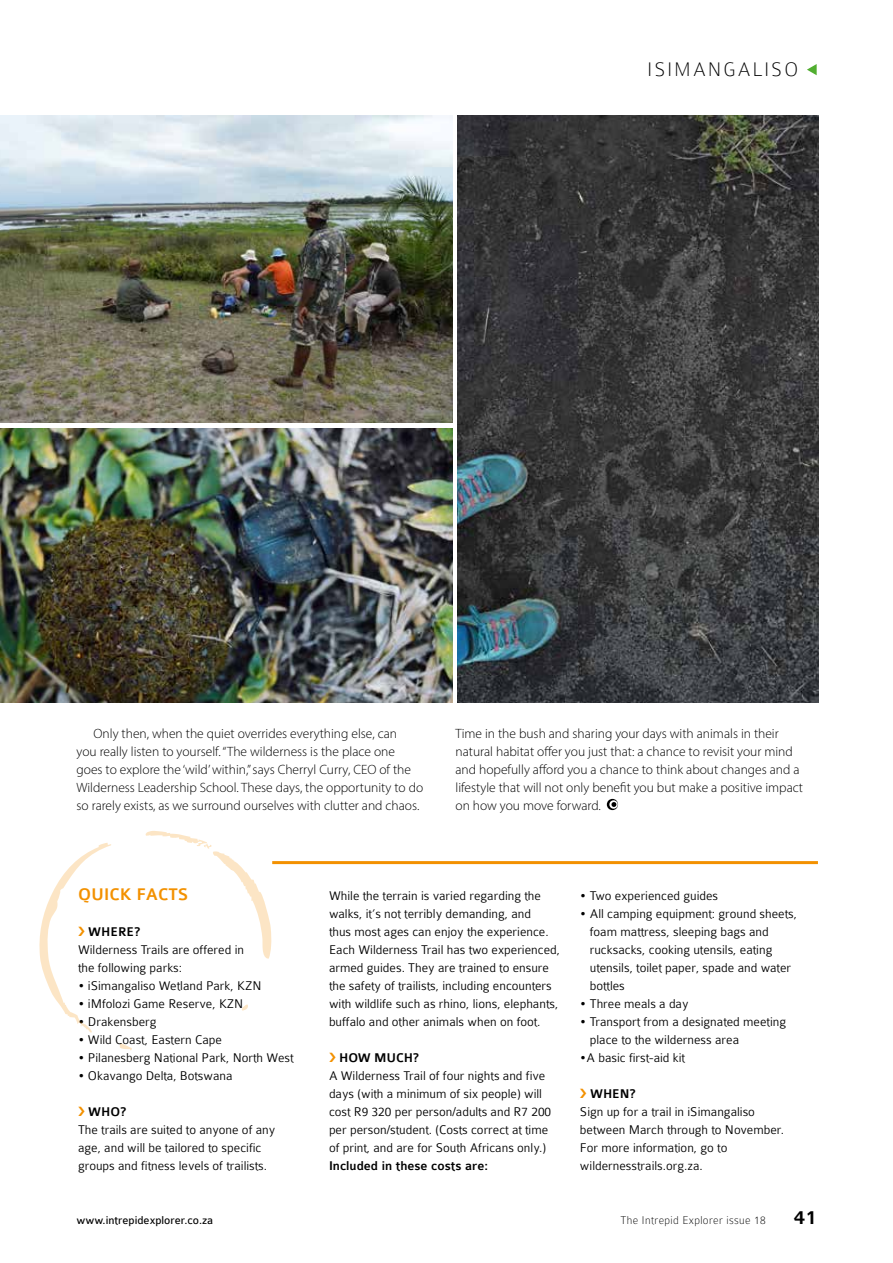
<style>
.page{position:relative;width:893px;height:1263px;background:#fff}
.page>*{position:absolute;margin:0;border:0;box-sizing:border-box;transform-origin:0 0}
.t1{font:100 21px "Colaborate";letter-spacing:.1em;color:#000}
.t2{font:500 21px "Colaborate";color:#000}
.t3{font:500 18px "Colaborate";color:#f39100}
.t4{font:300 13.5px/18px "Colaborate";color:#000}
.t5{font:300 13.5px/18px "Myriad Pro";color:#000}
.t6{font:500 13.5px "Colaborate";color:#000}
.t7{font:12px "Colaborate";color:#000}
.t8{font:100 12px "Colaborate";letter-spacing:.03em;color:#000}
</style>
<div class="page">
<svg style="left:807px;top:64px;width:10px;height:11px"></svg>
<svg style="left:39px;top:831px;width:233px;height:219px"></svg>
<hr style="left:272px;top:861px;width:546px;height:3px;background:#f39100">
<img style="left:0;top:116px;width:452px;height:307px">
<img style="left:0;top:428px;width:452px;height:274px">
<img style="left:457px;top:116px;width:361px;height:586px">
<svg style="left:607px;top:799px;width:11px;height:11px"></svg>
<svg style="left:78px;top:926px;width:7px;height:10px"></svg>
<h1 class="t1" style="left:648px;top:59px;width:152px">ISIMANGALISO</h1>
<p class="t5" style="left:77px;top:724px;width:348px;text-indent:17px">Only then, when the quiet overrides everything else, can<br>you really listen to yourself. “The wilderness is the place one goes to explore the ‘wild’ within,” says Cherryl Curry, CEO of the Wilderness Leadership School. These days, the opportunity to do so rarely exists, as we surround ourselves with clutter and chaos.</p>
<p class="t5" style="left:455px;top:724px;width:349px">Time in the bush and sharing your days with animals in their natural habitat offer you just that: a chance to revisit your mind and hopefully afford you a chance to think about changes and a lifestyle that will not only benefit you but make a positive impact on how you move forward.</p>
<h2 class="t3" style="left:78px;top:885px;width:112px">QUICK FACTS</h2>
<p class="t6" style="left:88px;top:925px;width:54px">WHERE?</p>
<p class="t4" style="left:78px;top:941px;width:168px">Wilderness Trails are offered in the following parks:</p>
<p class="t4" style="left:78px;top:977px;width:185px">• iSimangaliso Wetland Park, KZN</p>
<p class="t4" style="left:78px;top:995px;width:167px">• iMfolozi Game Reserve, KZN</p>
<p class="t4" style="left:78px;top:1013px;width:80px">• Drakensberg</p>
<p class="t4" style="left:78px;top:1031px;width:145px">• Wild Coast, Eastern Cape</p>
<p class="t4" style="left:78px;top:1049px;width:217px">• Pilanesberg National Park, North West</p>
<p class="t4" style="left:78px;top:1067px;width:156px">• Okavango Delta, Botswana</p>
<p class="t6" style="left:88px;top:1105px;width:39px">WHO?</p>
<p class="t4" style="left:78px;top:1121px;width:199px">The trails are suited to anyone of any age, and will be tailored to specific groups and fitness levels of trailists.</p>
<p class="t4" style="left:329px;top:887px;width:233px">While the terrain is varied regarding the walks, it’s not terribly demanding, and<br>thus most ages can enjoy the experience.<br>Each Wilderness Trail has two experienced, armed guides. They are trained to ensure the safety of trailists, including encounters with wildlife such as rhino, lions, elephants, buffalo and other animals when on foot.</p>
<p class="t6" style="left:339px;top:1051px;width:81px">HOW MUCH?</p>
<p class="t4" style="left:329px;top:1067px;width:224px">A Wilderness Trail of four nights and five days (with a minimum of six people) will cost R9 320 per person/adults and R7 200 per person/student. (Costs correct at time of print, and are for South Africans only.)</p>
<p class="t6" style="left:329px;top:1159px;width:161px">Included in these costs are:</p>
<p class="t4" style="left:580px;top:887px;width:140px">• Two experienced guides</p>
<p class="t4" style="left:590px;top:905px;width:209px;text-indent:-10px">• All camping equipment: ground sheets, foam mattress, sleeping bags and rucksacks, cooking utensils, eating utensils, toilet paper, spade and water bottles</p>
<p class="t4" style="left:580px;top:995px;width:110px">• Three meals a day</p>
<p class="t4" style="left:590px;top:1013px;width:198px;text-indent:-10px">• Transport from a designated meeting place to the wilderness area</p>
<p class="t4" style="left:580px;top:1049px;width:107px">•A basic first-aid kit</p>
<p class="t6" style="left:590px;top:1087px;width:47px">WHEN?</p>
<p class="t4" style="left:580px;top:1103px;width:206px">Sign up for a trail in iSimangaliso between March through to November.<br>For more information, go to wildernesstrails.org.za.</p>
<p class="t7" style="left:77px;top:1214px;width:138px">www.intrepidexplorer.co.za</p>
<p class="t8" style="left:621px;top:1214px;width:146px">The Intrepid Explorer issue 18</p>
<h1 class="t2" style="left:794px;top:1206px;width:24px">41</h1>
</div>
